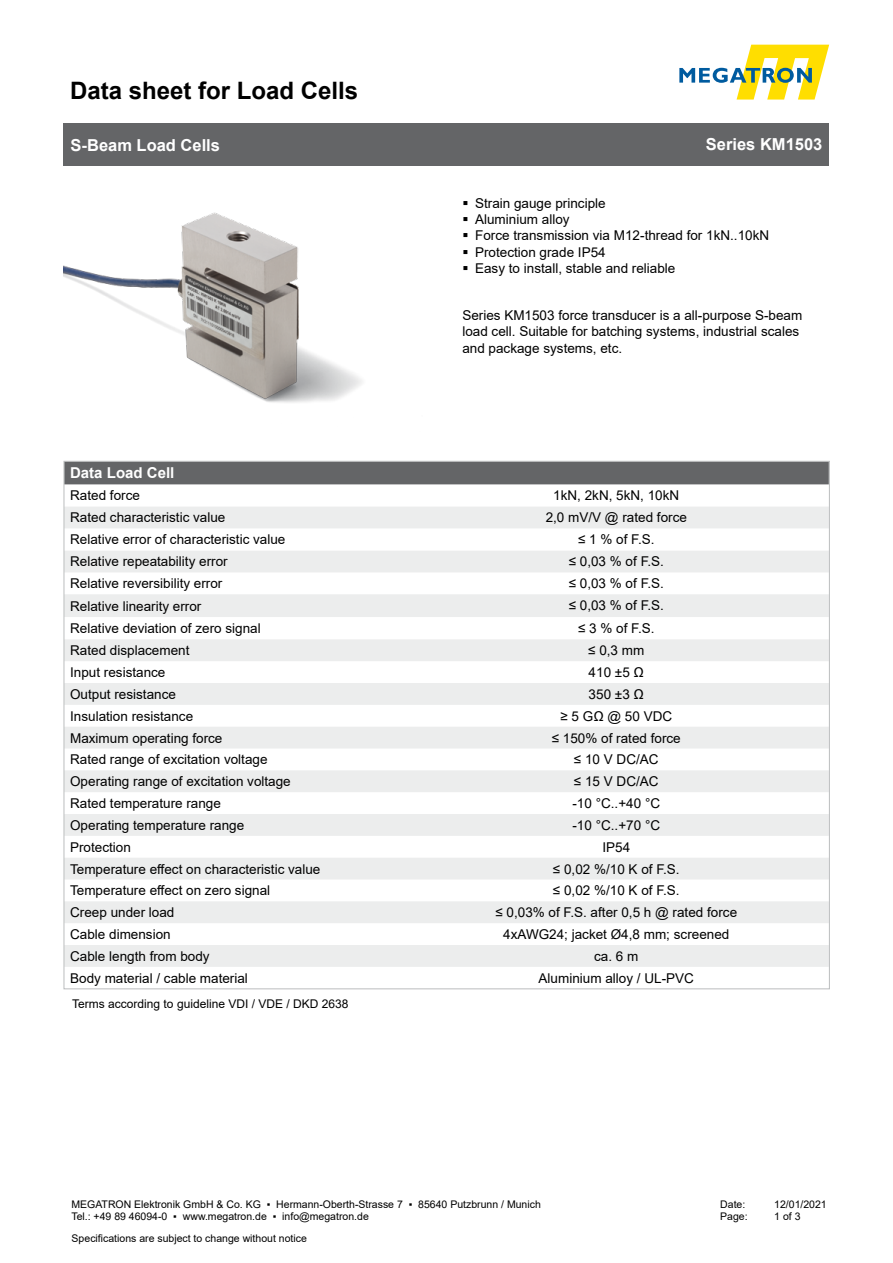
<style>
.page{position:relative;width:893px;height:1263px;background:#fff}
.page>*{position:absolute;margin:0;border:0;box-sizing:border-box;transform-origin:0 0}
.t1{font:700 24px "Arial";color:#000}
.t2{font:700 16.5px "Arial";color:#fff}
.t3{font:700 15px "Arial";color:#fff}
.t4{font:13.5px/16.2px "Arial";color:#000}
.t5{font:12px "Arial";color:#000}
.t6{font:10.5px "Arial";color:#000}
</style>
<div class="page">
<svg style="left:679px;top:45px;width:150px;height:55px"></svg>
<div style="left:64px;top:123px;width:765px;height:43px;background:#646567"></div>
<div style="left:66px;top:463px;width:762px;height:21px;background:#646567"></div>
<svg style="left:66px;top:507px;width:762px;height:460px;fill:#eceded"></svg>
<img style="left:64px;top:212px;width:298px;height:191px">
<h1 class="t1" style="left:70px;top:73px;width:290px">Data sheet for Load Cells</h1>
<p class="t2" style="left:71px;top:133px;width:151px">S-Beam Load Cells</p>
<p class="t2" style="left:706px;top:133px;width:118px">Series KM1503</p>
<p class="t4" style="left:475px;top:195px;width:132px">Strain gauge principle</p>
<p class="t4" style="left:475px;top:211px;width:96px">Aluminium alloy</p>
<p class="t4" style="left:475px;top:227px;width:296px">Force transmission via M12-thread for 1kN..10kN</p>
<p class="t4" style="left:475px;top:244px;width:132px">Protection grade IP54</p>
<p class="t4" style="left:475px;top:260px;width:202px">Easy to install, stable and reliable</p>
<p class="t4" style="left:462px;top:307px;width:341px">Series KM1503 force transducer is a all-purpose S-beam load cell. Suitable for batching systems, industrial scales and package systems, etc.</p>
<p class="t3" style="left:70px;top:463px;width:106px">Data Load Cell</p>
<p class="t4" style="left:70px;top:487px;width:71px">Rated force</p>
<p class="t4" style="left:553px;top:487px;width:128px">1kN, 2kN, 5kN, 10kN</p>
<p class="t4" style="left:70px;top:509px;width:157px">Rated characteristic value</p>
<p class="t4" style="left:546px;top:509px;width:143px">2,0 mV/V @ rated force</p>
<p class="t4" style="left:70px;top:531px;width:217px">Relative error of characteristic value</p>
<p class="t4" style="left:578px;top:531px;width:78px">≤ 1 % of F.S.</p>
<p class="t4" style="left:70px;top:553px;width:159px">Relative repeatability error</p>
<p class="t4" style="left:569px;top:553px;width:97px">≤ 0,03 % of F.S.</p>
<p class="t4" style="left:70px;top:575px;width:154px">Relative reversibility error</p>
<p class="t4" style="left:569px;top:575px;width:97px">≤ 0,03 % of F.S.</p>
<p class="t4" style="left:70px;top:598px;width:133px">Relative linearity error</p>
<p class="t4" style="left:569px;top:597px;width:97px">≤ 0,03 % of F.S.</p>
<p class="t4" style="left:70px;top:620px;width:192px">Relative deviation of zero signal</p>
<p class="t4" style="left:578px;top:620px;width:78px">≤ 3 % of F.S.</p>
<p class="t4" style="left:70px;top:642px;width:121px">Rated displacement</p>
<p class="t4" style="left:588px;top:642px;width:58px">≤ 0,3 mm</p>
<p class="t4" style="left:70px;top:664px;width:97px">Input resistance</p>
<p class="t4" style="left:589px;top:664px;width:57px">410 ±5 Ω</p>
<p class="t4" style="left:70px;top:686px;width:107px">Output resistance</p>
<p class="t4" style="left:589px;top:686px;width:57px">350 ±3 Ω</p>
<p class="t4" style="left:70px;top:708px;width:125px">Insulation resistance</p>
<p class="t4" style="left:560px;top:708px;width:113px">≥ 5 GΩ @ 50 VDC</p>
<p class="t4" style="left:70px;top:730px;width:154px">Maximum operating force</p>
<p class="t4" style="left:552px;top:730px;width:130px">≤ 150% of rated force</p>
<p class="t4" style="left:70px;top:751px;width:199px">Rated range of excitation voltage</p>
<p class="t4" style="left:574px;top:751px;width:86px">≤ 10 V DC/AC</p>
<p class="t4" style="left:70px;top:773px;width:222px">Operating range of excitation voltage</p>
<p class="t4" style="left:574px;top:773px;width:86px">≤ 15 V DC/AC</p>
<p class="t4" style="left:70px;top:795px;width:152px">Rated temperature range</p>
<p class="t4" style="left:572px;top:795px;width:89px">-10 °C..+40 °C</p>
<p class="t4" style="left:70px;top:817px;width:176px">Operating temperature range</p>
<p class="t4" style="left:572px;top:817px;width:89px">-10 °C..+70 °C</p>
<p class="t4" style="left:70px;top:839px;width:62px">Protection</p>
<p class="t4" style="left:602px;top:839px;width:29px">IP54</p>
<p class="t4" style="left:70px;top:860px;width:252px">Temperature effect on characteristic value</p>
<p class="t4" style="left:553px;top:860px;width:128px">≤ 0,02 %/10 K of F.S.</p>
<p class="t4" style="left:70px;top:882px;width:202px">Temperature effect on zero signal</p>
<p class="t4" style="left:553px;top:882px;width:128px">≤ 0,02 %/10 K of F.S.</p>
<p class="t4" style="left:70px;top:904px;width:106px">Creep under load</p>
<p class="t4" style="left:495px;top:904px;width:243px">≤ 0,03% of F.S. after 0,5 h @ rated force</p>
<p class="t4" style="left:70px;top:926px;width:102px">Cable dimension</p>
<p class="t4" style="left:503px;top:926px;width:228px">4xAWG24; jacket Ø4,8 mm; screened</p>
<p class="t4" style="left:70px;top:948px;width:141px">Cable length from body</p>
<p class="t4" style="left:594px;top:948px;width:46px">ca. 6 m</p>
<p class="t4" style="left:70px;top:970px;width:179px">Body material / cable material</p>
<p class="t4" style="left:539px;top:970px;width:157px">Aluminium alloy / UL-PVC</p>
<p class="t5" style="left:72px;top:995px;width:278px">Terms according to guideline VDI / VDE / DKD 2638</p>
<p class="t6" style="left:71px;top:1197px;width:471px">MEGATRON Elektronik GmbH &amp; Co. KG ▪ Hermann-Oberth-Strasse 7 ▪ 85640 Putzbrunn / Munich</p>
<p class="t6" style="left:71px;top:1209px;width:299px">Tel.: +49 89 46094-0 ▪ www.megatron.de ▪ info@megatron.de</p>
<p class="t6" style="left:72px;top:1231px;width:237px">Specifications are subject to change without notice</p>
<p class="t6" style="left:720px;top:1197px;width:27px">Date:</p>
<p class="t6" style="left:774px;top:1197px;width:54px">12/01/2021</p>
<p class="t6" style="left:720px;top:1209px;width:29px">Page:</p>
<p class="t6" style="left:774px;top:1209px;width:28px">1 of 3</p>
</div>
